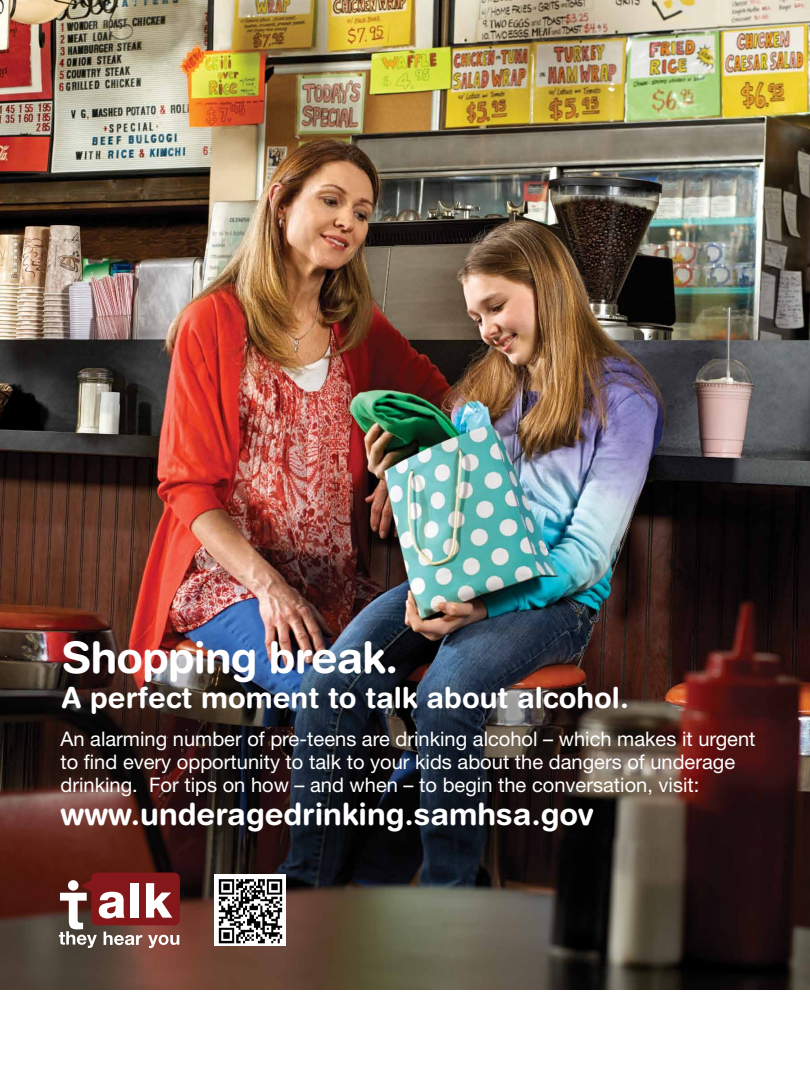
<style>
.page{position:relative;width:810px;height:1080px;background:#fff}
.page>*{position:absolute;margin:0;border:0;box-sizing:border-box;transform-origin:0 0}
.t1{font:700 43.56px "Helvetica Rounded";letter-spacing:-.02em;color:#fff}
.t2{font:700 30.69px "Helvetica Rounded";color:#fff}
.t3{font:700 29.06px "Helvetica Rounded";color:#fff}
.t4{font:20.12px/22.9px "Helvetica Neue";color:#fff}
</style>
<div class="page">
<img style="left:0;top:0;width:810px;height:990px">
<svg style="left:59px;top:873px;width:121px;height:75px"></svg>
<img style="left:215px;top:875px;width:71px;height:71px">
<p class="t1" style="left:62px;top:631px;width:338px">Shopping break.</p>
<p class="t3" style="left:62px;top:680px;width:569px">A perfect moment to talk about alcohol.</p>
<p class="t4" style="left:60px;top:727px;width:697px">An alarming number of pre-teens are drinking alcohol – which makes it urgent to find every opportunity to talk to your kids about the dangers of underage drinking. For tips on how – and when – to begin the conversation, visit:</p>
<p class="t2" style="left:60px;top:795px;width:535px">www.underagedrinking.samhsa.gov</p>
</div>
